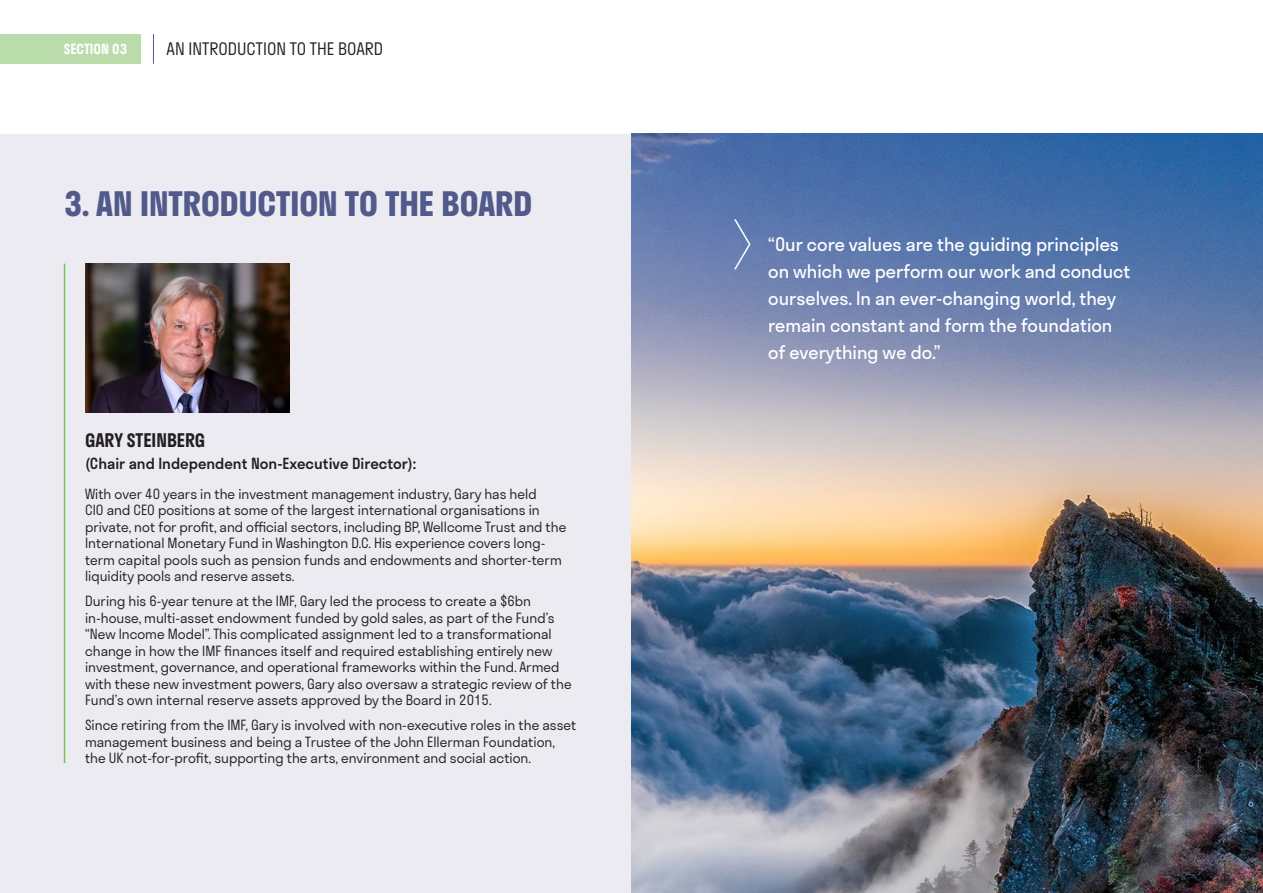
<style>
.page{position:relative;width:1263px;height:893px;background:#fff}
.page>*{position:absolute;margin:0;border:0;box-sizing:border-box;transform-origin:0 0}
.HEADER_-_MAIN_SECTIO{font:700 33px "Stratos";color:#515a8a}
.QUOTE_STATEMENT_INDI{font:18px/27px "Stratos";color:#fff}
.SUBHEAD_-_BOARD_NAME{font:600 18px "Stratos";color:#231f20}
.RIGHT_PRINCIPLE_DESC{font:300 16.5px "Stratos";color:#231f20}
.SUBHEAD_-_BOARD_TITL{font:500 15px "Stratos";color:#231f20}
.BODY_-_9_11_BLK{font:300 13.5px/16.5px "Stratos";color:#231f20}
.RIGHT_PRINCIPLE_WHIT{font:600 13.5px "Stratos";color:#fff}
</style>
<div class="page">
<div style="left:0;top:134px;width:1263px;height:759px;background:#ecebf1"></div>
<hr style="left:64px;top:264px;width:1px;height:499px;background:#76c25d">
<img style="left:631px;top:134px;width:632px;height:759px">
<img style="left:85px;top:264px;width:204px;height:148px">
<svg style="left:733px;top:217px;width:18px;height:54px"></svg>
<hr style="left:153px;top:34px;width:1px;height:30px;background:#515a8a">
<div style="left:0;top:34px;width:140px;height:30px;background:#badcaa"></div>
<p class="RIGHT_PRINCIPLE_WHIT" style="left:64px;top:38px;width:65px">SECTION 03</p>
<p class="RIGHT_PRINCIPLE_DESC" style="left:167px;top:36px;width:218px">AN INTRODUCTION TO THE BOARD</p>
<p class="HEADER_-_MAIN_SECTIO" style="left:64px;top:177px;width:470px">3. AN INTRODUCTION TO THE BOARD</p>
<p class="SUBHEAD_-_BOARD_NAME" style="left:85px;top:426px;width:122px">GARY STEINBERG</p>
<p class="SUBHEAD_-_BOARD_TITL" style="left:85px;top:452px;width:333px">(Chair and Independent Non-Executive Director):</p>
<p class="BODY_-_9_11_BLK" style="left:85px;top:485px;width:483px">With over 40 years in the investment management industry, Gary has held<br>CIO and CEO positions at some of the largest international organisations in private, not for profit, and official sectors, including BP, Wellcome Trust and the International Monetary Fund in Washington D.C. His experience covers long&shy;term capital pools such as pension funds and endowments and shorter-term liquidity pools and reserve assets.</p>
<p class="BODY_-_9_11_BLK" style="left:85px;top:592px;width:488px">During his 6-year tenure at the IMF, Gary led the process to create a $6bn in-house, multi-asset endowment funded by gold sales, as part of the Fund’s “New Income Model”. This complicated assignment led to a transformational change in how the IMF finances itself and required establishing entirely new investment, governance, and operational frameworks within the Fund. Armed with these new investment powers, Gary also oversaw a strategic review of the Fund’s own internal reserve assets approved by the Board in 2015.</p>
<p class="BODY_-_9_11_BLK" style="left:85px;top:716px;width:493px">Since retiring from the IMF, Gary is involved with non-executive roles in the asset management business and being a Trustee of the John Ellerman Foundation, the UK not-for-profit, supporting the arts, environment and social action.</p>
<p class="QUOTE_STATEMENT_INDI" style="left:768px;top:230px;width:364px">“Our core values are the guiding principles on which we perform our work and conduct ourselves. In an ever-changing world, they remain constant and form the foundation of everything we do.”</p>
</div>
